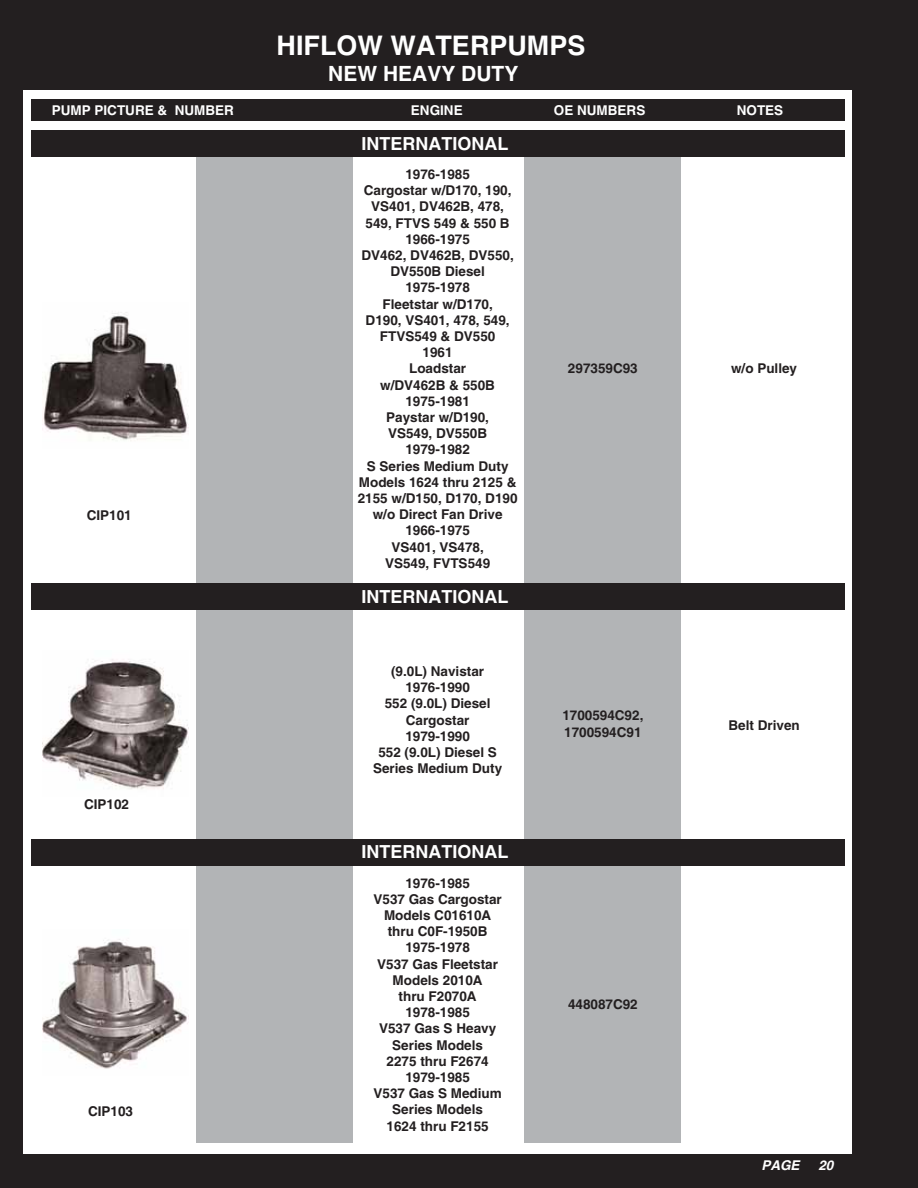
<style>
.page{position:relative;width:918px;height:1188px;background:#231f20}
.page>*{position:absolute;margin:0;border:0;box-sizing:border-box;transform-origin:0 0}
.t1{font:700 27px "Helvetica";color:#fff}
.t2{font:700 21px "Helvetica";color:#fff}
.t3{font:700 18px "Helvetica";color:#fff}
.t4{font:700 13.5px/16.2px "Helvetica";color:#231f20;text-align:center}
.t5{font:700 13.5px "Helvetica";color:#fff}
.t6{font:italic 700 13.5px "Helvetica";color:#fff}
</style>
<div class="page">
<div style="left:23px;top:90px;width:829px;height:1063px;background:#fff"></div>
<div style="left:196px;top:137px;width:156px;height:1005px;background:#b2b4b6"></div>
<div style="left:524px;top:142px;width:156px;height:1000px;background:#b2b4b6"></div>
<div style="left:32px;top:100px;width:813px;height:21px;background:#231f20"></div>
<img style="left:43px;top:312px;width:146px;height:129px">
<img style="left:43px;top:659px;width:146px;height:131px">
<img style="left:43px;top:939px;width:146px;height:130px">
<div style="left:32px;top:130px;width:813px;height:27px;background:#231f20"></div>
<div style="left:32px;top:583px;width:813px;height:27px;background:#231f20"></div>
<div style="left:32px;top:839px;width:813px;height:27px;background:#231f20"></div>
<h1 class="t1" style="left:277px;top:36px;width:310px">HIFLOW WATERPUMPS</h1>
<h2 class="t2" style="left:328px;top:66px;width:192px">NEW HEAVY DUTY</h2>
<p class="t5" style="left:52px;top:105px;width:184px">PUMP PICTURE &amp; NUMBER</p>
<p class="t5" style="left:411px;top:105px;width:53px">ENGINE</p>
<p class="t5" style="left:554px;top:105px;width:93px">OE NUMBERS</p>
<p class="t5" style="left:737px;top:105px;width:48px">NOTES</p>
<p class="t4" style="left:87px;top:509px;width:47px">CIP101</p>
<p class="t4" style="left:84px;top:797px;width:47px">CIP102</p>
<p class="t4" style="left:88px;top:1104px;width:47px">CIP103</p>
<h3 class="t3" style="left:362px;top:137px;width:148px">INTERNATIONAL</h3>
<p class="t4" style="left:358px;top:167px;width:161px">1976-1985<br>Cargostar w/D170, 190,<br>VS401, DV462B, 478,<br>549, FTVS 549 &amp; 550 B<br>1966-1975<br>DV462, DV462B, DV550,<br>DV550B Diesel<br>1975-1978<br>Fleetstar w/D170,<br>D190, VS401, 478, 549,<br>FTVS549 &amp; DV550<br>1961<br>Loadstar<br>w/DV462B &amp; 550B<br>1975-1981<br>Paystar w/D190,<br>VS549, DV550B<br>1979-1982<br>S Series Medium Duty<br>Models 1624 thru 2125 &amp;<br>2155 w/D150, D170, D190 w/o Direct Fan Drive<br>1966-1975<br>VS401, VS478,<br>VS549, FVTS549</p>
<h3 class="t3" style="left:362px;top:591px;width:148px">INTERNATIONAL</h3>
<p class="t4" style="left:373px;top:665px;width:131px">(9.0L) Navistar<br>1976-1990<br>552 (9.0L) Diesel<br>Cargostar<br>1979-1990<br>552 (9.0L) Diesel S<br>Series Medium Duty</p>
<h3 class="t3" style="left:362px;top:845px;width:148px">INTERNATIONAL</h3>
<p class="t4" style="left:374px;top:876px;width:130px">1976-1985<br>V537 Gas Cargostar<br>Models C01610A thru C0F-1950B<br>1975-1978<br>V537 Gas Fleetstar<br>Models 2010A<br>thru F2070A<br>1978-1985<br>V537 Gas S Heavy<br>Series Models<br>2275 thru F2674<br>1979-1985<br>V537 Gas S Medium<br>Series Models<br>1624 thru F2155</p>
<p class="t4" style="left:568px;top:362px;width:71px">297359C93</p>
<p class="t4" style="left:731px;top:362px;width:68px">w/o Pulley</p>
<p class="t4" style="left:562px;top:709px;width:83px;text-align:left">1700594C92,<br>1700594C91</p>
<p class="t4" style="left:729px;top:719px;width:73px">Belt Driven</p>
<p class="t4" style="left:568px;top:998px;width:71px">448087C92</p>
<p class="t6" style="left:761px;top:1161px;width:40px">PAGE</p>
<p class="t6" style="left:818px;top:1161px;width:17px">20</p>
</div>
